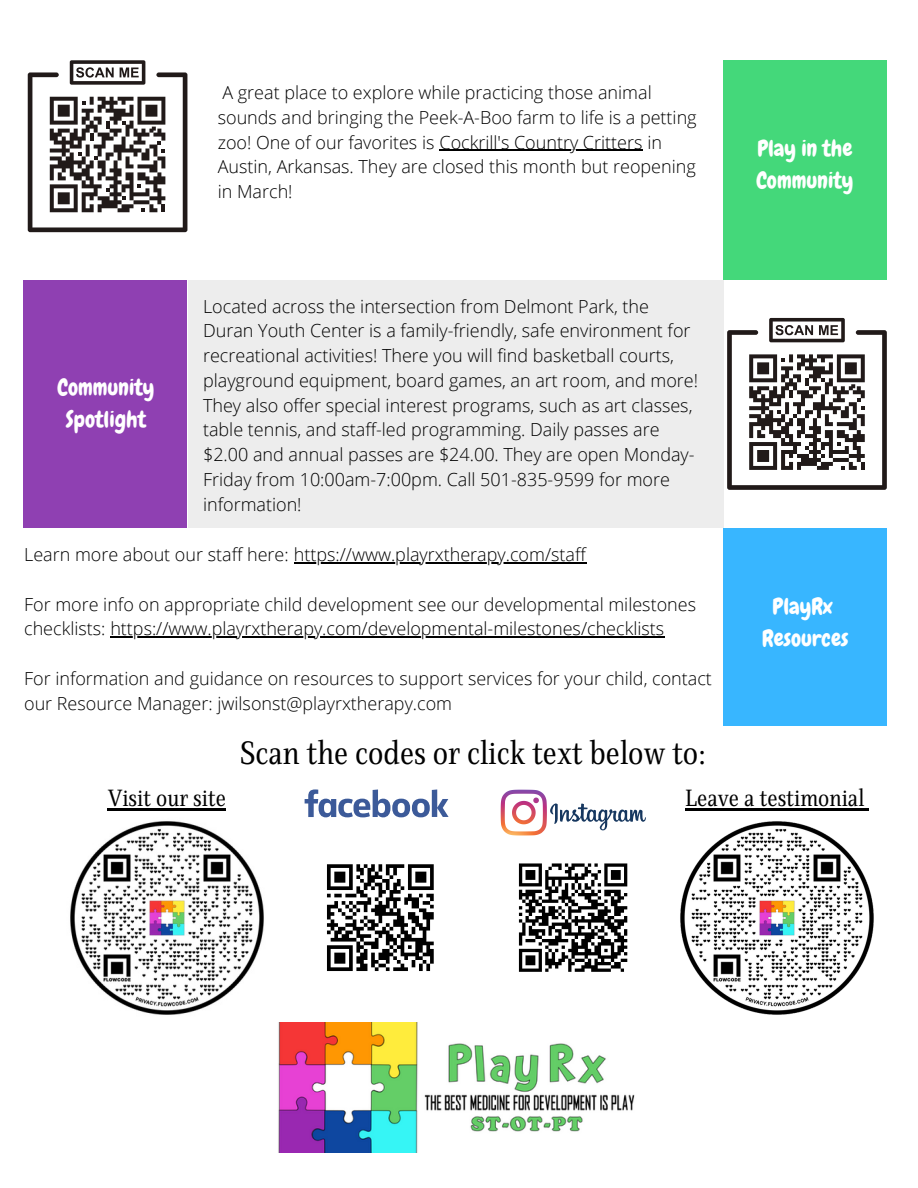
<style>
.page{position:relative;width:918px;height:1188px;background:#fff}
.page>*{position:absolute;margin:0;border:0;box-sizing:border-box;transform-origin:0 0}
.t1{font:33px "Singel";color:#000}
.t2{font:24px "Singel";color:#000}
.t3{font:22.5px/31.5px "Chewy";color:#fff;text-align:center}
.t4{font:300 18px/24.8px "Open Sans";color:#000}
</style>
<div class="page">
<img style="left:278px;top:1023px;width:357px;height:129px">
<div style="left:724px;top:60px;width:163px;height:220px;background:#44d87a"></div>
<div style="left:724px;top:528px;width:163px;height:197px;background:#38b6ff"></div>
<img style="left:70px;top:821px;width:194px;height:194px">
<img style="left:680px;top:821px;width:194px;height:194px">
<svg style="left:327px;top:864px;width:107px;height:107px"></svg>
<svg style="left:305px;top:789px;width:144px;height:28px"></svg>
<svg style="left:501px;top:790px;width:145px;height:45px"></svg>
<svg style="left:518px;top:863px;width:110px;height:109px"></svg>
<div style="left:24px;top:280px;width:163px;height:248px;background:#8f40b2"></div>
<svg style="left:28px;top:60px;width:159px;height:172px"></svg>
<hr style="left:439px;top:150px;width:204px;height:1px;background:#000">
<hr style="left:108px;top:809px;width:118px;height:2px;background:#000">
<hr style="left:685px;top:809px;width:179px;height:2px;background:#000">
<hr style="left:294px;top:562px;width:292px;height:1px;background:#000">
<hr style="left:110px;top:637px;width:555px;height:1px;background:#000">
<div style="left:188px;top:280px;width:535px;height:248px;background:#ededed"></div>
<svg style="left:727px;top:318px;width:160px;height:172px"></svg>
<p class="t3" style="left:57px;top:372px;width:99px">Community<br>Spotlight</p>
<p class="t4" style="left:218px;top:80px;width:480px">A great place to explore while practicing those animal sounds and bringing the Peek-A-Boo farm to life is a petting zoo! One of our favorites is Cockrill's Country Critters in Austin, Arkansas. They are closed this month but reopening in March!</p>
<p class="t4" style="left:203px;top:293px;width:497px">Located across the intersection from Delmont Park, the Duran Youth Center is a family-friendly, safe environment for recreational activities! There you will find basketball courts, playground equipment, board games, an art room, and more!<br>They also offer special interest programs, such as art classes, table tennis, and staff-led programming. Daily passes are $2.00 and annual passes are $24.00. They are open Monday-Friday from 10:00am-7:00pm. Call 501-835-9599 for more information!</p>
<p class="t4" style="left:24px;top:542px;width:563px">Learn more about our staff here: https://www.playrxtherapy.com/staff</p>
<p class="t4" style="left:24px;top:591px;width:673px">For more info on appropriate child development see our developmental milestones checklists: https://www.playrxtherapy.com/developmental-milestones/checklists</p>
<p class="t4" style="left:24px;top:666px;width:689px">For information and guidance on resources to support services for your child, contact our Resource Manager: jwilsonst@playrxtherapy.com</p>
<h1 class="t1" style="left:240px;top:733px;width:468px">Scan the codes or click text below to:</h1>
<p class="t3" style="left:756px;top:133px;width:99px;text-align:left">Play in the<br>Community</p>
<p class="t3" style="left:762px;top:591px;width:88px">PlayRx<br>Resources</p>
<h2 class="t2" style="left:108px;top:784px;width:120px">Visit our site</h2>
<h2 class="t2" style="left:685px;top:784px;width:181px">Leave a testimonial</h2>
</div>
